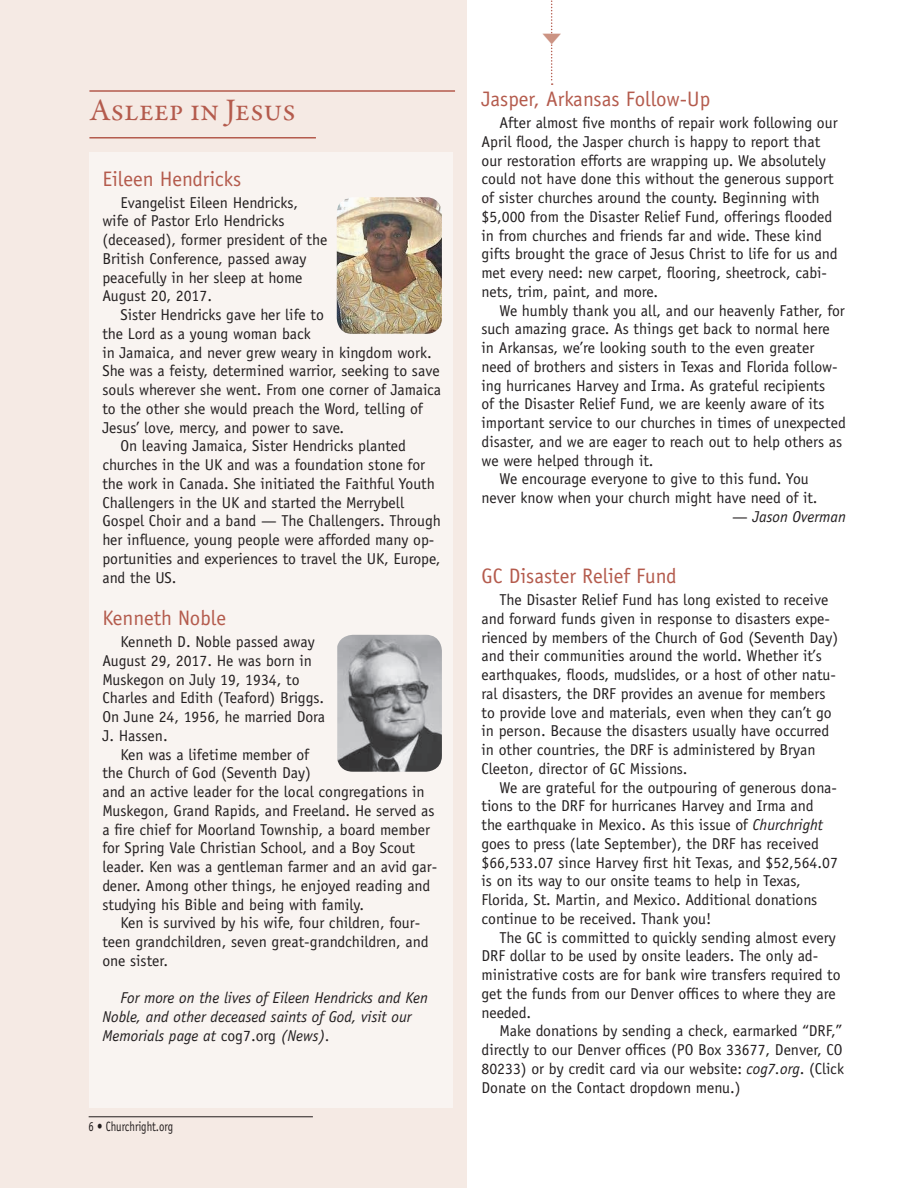
<style>
.page{position:relative;width:918px;height:1188px;background:#fff}
.page>*{position:absolute;margin:0;border:0;box-sizing:border-box;transform-origin:0 0}
.Main_Subhead{font:31.5px "Garamond Premr Pro";letter-spacing:-.01em;color:#b45b4d}
.News_Title{font:21px "Officina Sans";color:#b45b4d}
.News{font:15.75px/18.8px "Officina Sans";color:#231f20}
.News-2{font:italic 15.75px/18.8px "Officina Sans";color:#231f20}
.t1{font:13.5px "Officina Sans";color:#231f20;scale:.8 1}
.s1{font-style:normal}
.s2{font-style:italic}
</style>
<div class="page">
<div style="left:0;top:0;width:467px;height:1188px;background:#f5eae4"></div>
<div style="left:89px;top:152px;width:364px;height:955px;background:#f9f4f1"></div>
<hr style="left:89px;top:90px;width:366px;height:2px;background:#b45b4d">
<hr style="left:89px;top:137px;width:227px;height:2px;background:#b45b4d">
<img style="left:337px;top:197px;width:105px;height:137px">
<img style="left:337px;top:635px;width:105px;height:137px">
<svg style="left:551px;top:0;width:3px;height:85px"></svg>
<p class="Main_Subhead" style="left:89px;top:91px;width:208px">Asleep in Jesus</p>
<p class="News_Title" style="left:482px;top:87px;width:230px">Jasper, Arkansas Follow-Up</p>
<p class="News" style="left:482px;top:113px;width:358px;text-indent:18px">After almost five months of repair work following our April flood, the Jasper church is happy to report that our restoration efforts are wrapping up. We absolutely could not have done this without the generous support of sister churches around the county. Beginning with $5,000 from the Disaster Relief Fund, offerings flooded in from churches and friends far and wide. These kind gifts brought the grace of Jesus Christ to life for us and met every need: new carpet, flooring, sheetrock, cabi&shy;nets, trim, paint, and more.</p>
<p class="News" style="left:482px;top:301px;width:366px;text-indent:18px">We humbly thank you all, and our heavenly Father, for such amazing grace. As things get back to normal here in Arkansas, we’re looking south to the even greater need of brothers and sisters in Texas and Florida follow&shy;ing hurricanes Harvey and Irma. As grateful recipients<br>of the Disaster Relief Fund, we are keenly aware of its important service to our churches in times of unexpected disaster, and we are eager to reach out to help others as we were helped through it.</p>
<p class="News" style="left:482px;top:470px;width:338px;text-align:center">We encourage everyone to give to this fund. You never know when your church might have need of it.</p>
<p class="News-2" style="left:732px;top:507px;width:115px"><span class="s1">—</span> Jason Overman</p>
<p class="News_Title" style="left:102px;top:167px;width:140px">Eileen Hendricks</p>
<p class="News" style="left:102px;top:193px;width:226px;text-indent:18px">Evangelist Eileen Hendricks, wife of Pastor Erlo Hendricks (deceased), former president of the<br>British Conference, passed away peacefully in her sleep at home<br>August 20, 2017.</p>
<p class="News" style="left:102px;top:306px;width:340px;text-indent:18px">Sister Hendricks gave her life to<br>the Lord as a young woman back<br>in Jamaica, and never grew weary in kingdom work.<br>She was a feisty, determined warrior, seeking to save souls wherever she went. From one corner of Jamaica to the other she would preach the Word, telling of Jesus’ love, mercy, and power to save.</p>
<p class="News" style="left:102px;top:437px;width:340px;text-indent:18px">On leaving Jamaica, Sister Hendricks planted churches in the UK and was a foundation stone for the work in Canada. She initiated the Faithful Youth Challengers in the UK and started the Merrybell Gospel Choir and a band — The Challengers. Through her influence, young people were afforded many op&shy;portunities and experiences to travel the UK, Europe, and the US.</p>
<p class="News_Title" style="left:102px;top:606px;width:125px">Kenneth Noble</p>
<p class="News" style="left:102px;top:633px;width:224px;text-indent:18px">Kenneth D. Noble passed away<br>August 29, 2017. He was born in<br>Muskegon on July 19, 1934, to<br>Charles and Edith (Teaford) Briggs.<br>On June 24, 1956, he married Dora<br>J. Hassen.</p>
<p class="News" style="left:102px;top:745px;width:336px;text-indent:18px">Ken was a lifetime member of<br>the Church of God (Seventh Day)<br>and an active leader for the local congregations in Muskegon, Grand Rapids, and Freeland. He served as a fire chief for Moorland Township, a board member for Spring Vale Christian School, and a Boy Scout leader. Ken was a gentleman farmer and an avid gar&shy;dener. Among other things, he enjoyed reading and studying his Bible and being with family.</p>
<p class="News" style="left:102px;top:914px;width:328px;text-indent:18px">Ken is survived by his wife, four children, four&shy;teen grandchildren, seven great-grandchildren, and one sister.</p>
<p class="News-2" style="left:102px;top:989px;width:327px;text-indent:18px">For more on the lives of Eileen Hendricks and Ken<br>Noble, and other deceased saints of God, visit our<br>Memorials page at <span class="s1">cog7.org</span> (News).</p>
<p class="News_Title" style="left:482px;top:564px;width:197px">GC Disaster Relief Fund</p>
<p class="News" style="left:482px;top:590px;width:358px;text-indent:18px">The Disaster Relief Fund has long existed to receive and forward funds given in response to disasters expe&shy;rienced by members of the Church of God (Seventh Day) and their communities around the world. Whether it’s earthquakes, floods, mudslides, or a host of other natu&shy;ral disasters, the DRF provides an avenue for members to provide love and materials, even when they can’t go in person. Because the disasters usually have occurred in other countries, the DRF is administered by Bryan Cleeton, director of GC Missions.</p>
<p class="News" style="left:482px;top:778px;width:358px;text-indent:18px">We are grateful for the outpouring of generous dona&shy;tions to the DRF for hurricanes Harvey and Irma and the earthquake in Mexico. As this issue of <span class="s2">Churchright </span>goes to press (late September), the DRF has received $66,533.07 since Harvey first hit Texas, and $52,564.07 is on its way to our onsite teams to help in Texas, Florida, St. Martin, and Mexico. Additional donations continue to be received. Thank you!</p>
<p class="News" style="left:482px;top:928px;width:361px;text-indent:18px">The GC is committed to quickly sending almost every DRF dollar to be used by onsite leaders. The only ad&shy;ministrative costs are for bank wire transfers required to get the funds from our Denver offices to where they are needed.</p>
<p class="News" style="left:482px;top:1022px;width:364px;text-align:justify;text-indent:18px">Make donations by sending a check, earmarked “DRF,” directly to our Denver offices (PO Box 33677, Denver, CO 80233) or by credit card via our website: <span class="s2">cog7.org</span>. (Click Donate on the Contact dropdown menu.)</p>
<p class="t1" style="left:89px;top:1119px;width:107px">6 • Churchright.org</p>
</div>
